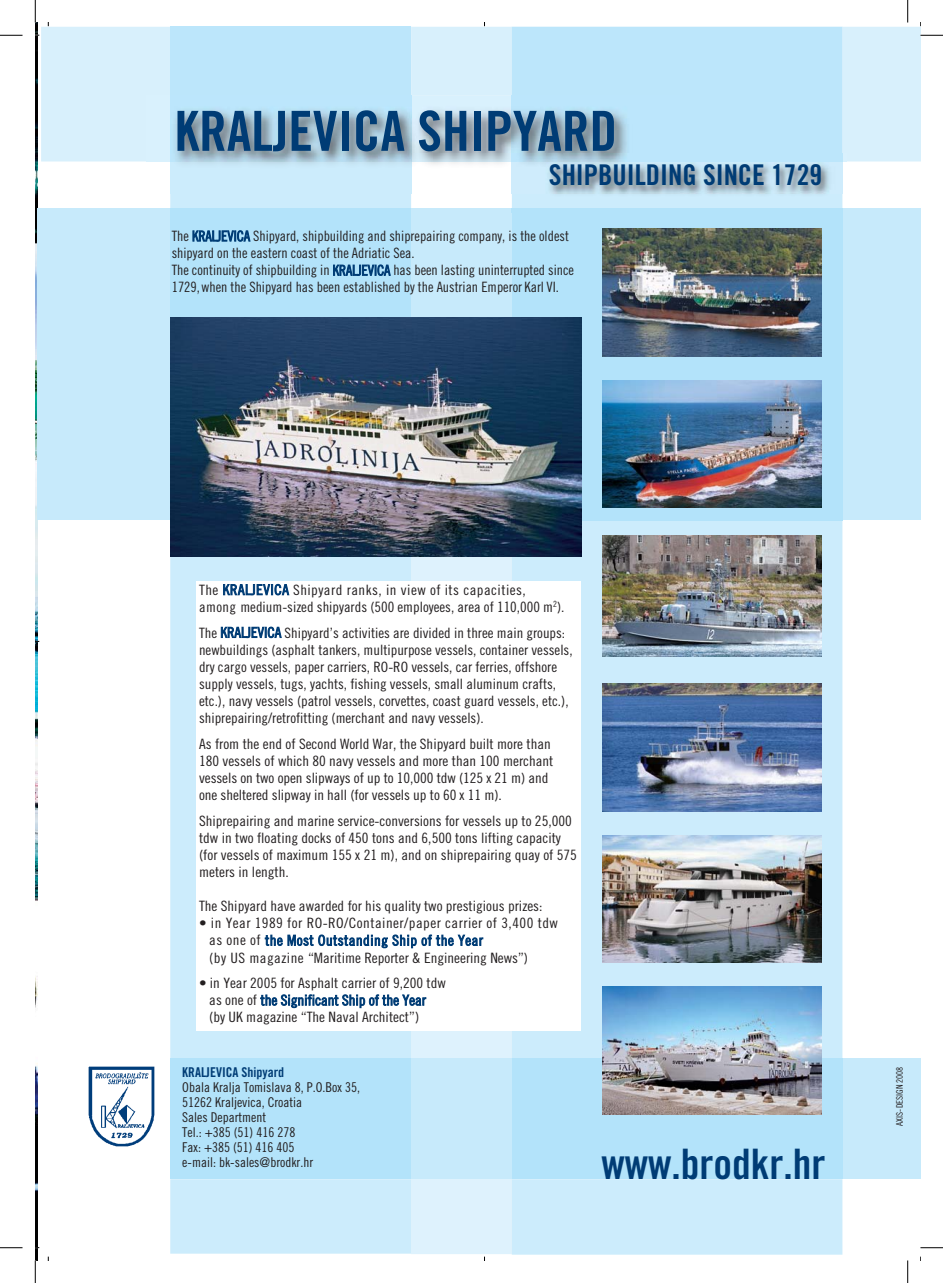
<style>
.page{position:relative;width:943px;height:1283px;background:#fff}
.page>*{position:absolute;margin:0;border:0;box-sizing:border-box;transform-origin:0 0}
.t1{font:55.35px "Trade Gothic PF Bold Cond Twenty";color:#003c75}
.t2{font:42px "Trade Gothic PF Bold Cond Twenty";color:#003c75}
.t3{font:28.5px "Trade Gothic PF Bold Cond Twenty";color:#003c75}
.t4{font:14.25px/17.1px "Trade Gothic PF Cond Eighteen";color:#231f20;scale:1.06 1}
.t5{font:14.25px/17.1px "Trade Gothic PF Cond Eighteen";color:#231f20;scale:1.04 1}
.t6{font:14.25px/17.1px "Trade Gothic PF Cond Eighteen";color:#231f20}
.t7{font:14.25px/17.1px "Trade Gothic PF Cond Eighteen";letter-spacing:.03em;color:#231f20;scale:1.06 1}
.t8{font:13.5px/15px "Trade Gothic PF Cond Eighteen";color:#231f20}
.t9{font:13.5px "Trade Gothic PF Bold Cond Twenty";color:#003c75}
.t10{font:9px "Trade Gothic PF Cond Eighteen";color:#231f20}
.s1{color:#003c75}
</style>
<div class="page">
<img style="left:35px;top:22px;width:2px;height:1238px">
<div style="left:411px;top:556px;width:100px;height:697px;background:#def2fd"></div>
<div style="left:41px;top:27px;width:879px;height:134px;background:#d8f0fc"></div>
<div style="left:37px;top:208px;width:883px;height:312px;background:#c7eafb"></div>
<div style="left:170px;top:1058px;width:750px;height:121px;background:#c7eafb"></div>
<div style="left:511px;top:520px;width:331px;height:734px;background:#ccecfc"></div>
<div style="left:511px;top:212px;width:331px;height:308px;background:#b3e3fa"></div>
<div style="left:511px;top:1058px;width:331px;height:121px;background:#b3e3fa"></div>
<div style="left:170px;top:193px;width:241px;height:1060px;background:#ccecfc"></div>
<div style="left:170px;top:27px;width:241px;height:69px;background:#bce6fb"></div>
<div style="left:170px;top:208px;width:241px;height:312px;background:#b3e3fa"></div>
<div style="left:170px;top:1058px;width:241px;height:121px;background:#b3e3fa"></div>
<img style="left:88px;top:1066px;width:67px;height:81px">
<img style="left:602px;top:835px;width:219px;height:127px">
<img style="left:602px;top:986px;width:219px;height:128px">
<img style="left:602px;top:683px;width:219px;height:128px">
<img style="left:170px;top:318px;width:411px;height:238px">
<img style="left:602px;top:229px;width:219px;height:127px">
<img style="left:602px;top:380px;width:219px;height:128px">
<img style="left:602px;top:535px;width:219px;height:121px">
<div style="left:196px;top:581px;width:384px;height:449px;background:#fff"></div>
<img style="left:411px;top:154px;width:22px;height:39px">
<img style="left:146px;top:96px;width:265px;height:97px">
<img style="left:411px;top:96px;width:100px;height:58px">
<img style="left:842px;top:161px;width:3px;height:47px">
<img style="left:433px;top:154px;width:409px;height:58px">
<svg style="left:511px;top:27px;width:334px;height:134px;background:#b8dff3"></svg>
<svg style="left:0;top:35px;width:22px;height:1px"></svg>
<svg style="left:920px;top:35px;width:22px;height:1px"></svg>
<svg style="left:0;top:1247px;width:22px;height:1px"></svg>
<svg style="left:920px;top:1247px;width:22px;height:1px"></svg>
<svg style="left:35px;top:0;width:1px;height:22px"></svg>
<svg style="left:35px;top:1260px;width:1px;height:22px"></svg>
<svg style="left:907px;top:0;width:1px;height:22px"></svg>
<svg style="left:907px;top:1260px;width:1px;height:22px"></svg>
<h1 class="t1" style="left:174px;top:99px;width:444px">KRALJEVICA SHIPYARD</h1>
<h3 class="t3" style="left:548px;top:158px;width:274px">SHIPBUILDING SINCE 1729</h3>
<p class="t6" style="left:172px;top:229px;width:403px">The <span class="s1">KRALJEVICA</span> Shipyard, shipbuilding and shiprepairing company, is the oldest shipyard on the eastern coast of the Adriatic Sea.<br>The continuity of shipbuilding in <span class="s1">KRALJEVICA</span> has been lasting uninterrupted since 1729, when the Shipyard has been established by the Austrian Emperor Karl VI.</p>
<p class="t7" style="left:199px;top:582px;width:346px">The <span class="s1">KRALJEVICA</span> Shipyard ranks, in view of its capacities, among medium-sized shipyards (500 employees, area of 110,000 m<sup>2</sup>).</p>
<p class="t5" style="left:199px;top:625px;width:360px">The <span class="s1">KRALJEVICA</span> Shipyard’s activities are divided in three main groups: newbuildings (asphalt tankers, multipurpose vessels, container vessels, dry cargo vessels, paper carriers, RO-RO vessels, car ferries, offshore supply vessels, tugs, yachts, fishing vessels, small aluminum crafts, etc.), navy vessels (patrol vessels, corvettes, coast guard vessels, etc.), shiprepairing/retrofitting (merchant and navy vessels).</p>
<p class="t4" style="left:199px;top:736px;width:336px">As from the end of Second World War, the Shipyard built more than 180 vessels of which 80 navy vessels and more than 100 merchant vessels on two open slipways of up to 10,000 tdw (125 x 21 m) and one sheltered slipway in hall (for vessels up to 60 x 11 m).</p>
<p class="t4" style="left:199px;top:813px;width:358px">Shiprepairing and marine service-conversions for vessels up to 25,000 tdw in two floating docks of 450 tons and 6,500 tons lifting capacity (for vessels of maximum 155 x 21 m), and on shiprepairing quay of 575 meters in length.</p>
<p class="t4" style="left:199px;top:898px;width:325px">The Shipyard have awarded for his quality two prestigious prizes:</p>
<p class="t7" style="left:209px;top:915px;width:330px;text-indent:-10px">• in Year 1989 for RO-RO/Container/paper carrier of 3,400 tdw as one of <span class="s1">the Most Outstanding Ship of the Year<br></span>(by US magazine “Maritime Reporter &amp; Engineering News”)</p>
<p class="t4" style="left:209px;top:975px;width:225px;text-indent:-10px">• in Year 2005 for Asphalt carrier of 9,200 tdw as one of <span class="s1">the Significant Ship of the Year<br></span>(by UK magazine “The Naval Architect”)</p>
<p class="t9" style="left:182px;top:1064px;width:103px">KRALJEVICA Shipyard</p>
<p class="t8" style="left:182px;top:1080px;width:179px">Obala Kralja Tomislava 8, P.O.Box 35,<br>51262 Kraljevica, Croatia<br>Sales Department<br>Tel.: +385 (51) 416 278<br>Fax: +385 (51) 416 405<br>e-mail: bk-sales@brodkr.hr</p>
<h2 class="t2" style="left:601px;top:1139px;width:225px">www.brodkr.hr</h2>
<p class="t10" style="left:896px;top:1125px;width:61px;rotate:-90deg">AXIS-DESIGN 2008</p>
</div>
